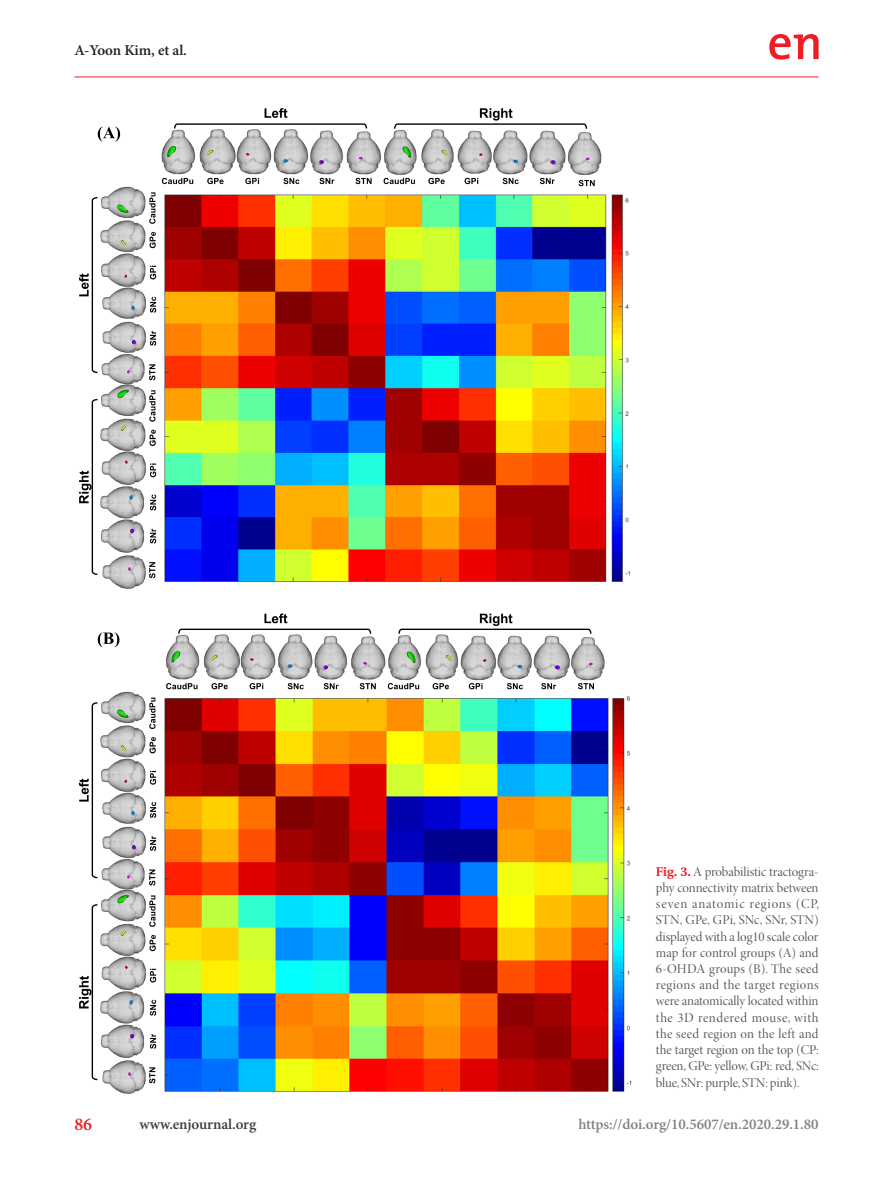
<style>
.page{position:relative;width:893px;height:1191px;background:#fff}
.page>*{position:absolute;margin:0;border:0;box-sizing:border-box;transform-origin:0 0}
.t1{font:600 18px "Minion Pro";color:#ee1d23}
.t2{font:600 15px "Minion Pro";letter-spacing:-.005em;color:#808285}
.t3{font:600 15px "Minion Pro";letter-spacing:-.005em;color:#3e3e3f}
.t4{font:600 15px "Minion Pro";letter-spacing:-.005em;color:#231f20}
.t5{font:13.5px/16.2px "Minion Pro Disp";letter-spacing:-.01em;color:#57585a;text-align:justify}
.s1{font-family:"Utopia Std";font-weight:600;color:#ee1d23}
</style>
<div class="page">
<hr style="left:74px;top:77px;width:745px;height:1px;background:#ee1d23">
<svg style="left:769px;top:34px;width:50px;height:26px"></svg>
<img style="left:78px;top:108px;width:554px;height:986px">
<p class="t4" style="left:74px;top:40px;width:114px">A-Yoon Kim, et al.</p>
<p class="t5" style="left:656px;top:863px;width:165px"><span class="s1">Fig. 3.</span> A probabilistic tractogra&shy;phy connectivity matrix between seven anatomic regions (CP, STN, GPe, GPi, SNc, SNr, STN) displayed with a log10 scale color map for control groups (A) and 6-OHDA groups (B). The seed regions and the target regions were anatomically located within the 3D rendered mouse, with the seed region on the left and the target region on the top (CP: green, GPe: yellow, GPi: red, SNc: blue, SNr: purple, STN: pink).</p>
<h1 class="t1" style="left:74px;top:1112px;width:19px">86</h1>
<p class="t3" style="left:140px;top:1114px;width:118px">www.enjournal.org</p>
<p class="t2" style="left:578px;top:1114px;width:242px">https://doi.org/10.5607/en.2020.29.1.80</p>
</div>
